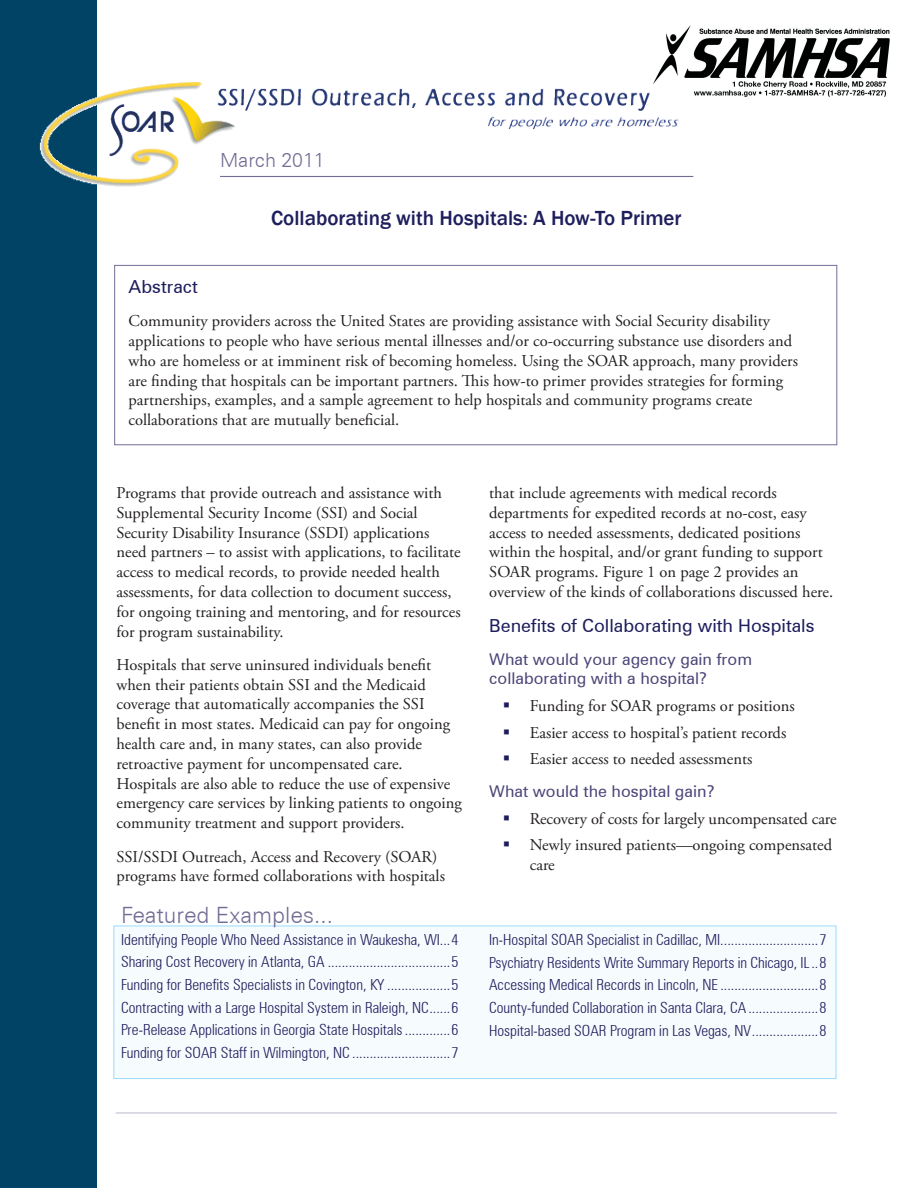
<style>
.page{position:relative;width:918px;height:1188px;background:#fff}
.page>*{position:absolute;margin:0;border:0;box-sizing:border-box;transform-origin:0 0}
.t1{font:300 22.5px "Zurich BT";color:#736d95}
.heading_1{font:500 21px "Franklin Gothic";color:#1f1e5d}
.subheading_1{font:300 19.5px "Zurich BT";color:#736d95}
.heading_2{font:18px "Zurich BT";color:#1f1e5d}
.paragraph_style_1{font:16.5px/19.8px "Adobe Garamond Pro";color:#231f20}
.bulleted_list{font:16.5px/19.8px "Adobe Garamond Pro";color:#231f20}
.subheading_1-2{font:16.2px/19.5px "Zurich BT";color:#4b4678}
.subheading_1-3{font:300 condensed 15.3px "Zurich BT";color:#1f1e5d}
</style>
<div class="page">
<div style="left:114px;top:926px;width:722px;height:153px;background:#f6fbfe"></div>
<div style="left:114px;top:926px;width:722px;height:153px;border:1px solid #9cdcf8"></div>
<hr style="left:116px;top:1112px;width:721px;height:2px;background:#c4c0d3">
<hr style="left:220px;top:176px;width:473px;height:1px;background:#736d95">
<div style="left:0;top:0;width:96px;height:1188px;background:#004365"></div>
<div style="left:114px;top:265px;width:723px;height:180px;border:1px solid #736d95"></div>
<img style="left:654px;top:25px;width:236px;height:72px">
<img style="left:39px;top:81px;width:644px;height:107px">
<p class="subheading_1" style="left:220px;top:148px;width:106px">March 2011</p>
<p class="heading_1" style="left:271px;top:205px;width:412px">Collaborating with Hospitals: A How-To Primer</p>
<p class="heading_2" style="left:129px;top:276px;width:71px">Abstract</p>
<p class="paragraph_style_1" style="left:129px;top:312px;width:671px">Community providers across the United States are providing assistance with Social Security disability applications to people who have serious mental illnesses and/or co-occurring substance use disorders and who are homeless or at imminent risk of becoming homeless. Using the SOAR approach, many providers are finding that hospitals can be important partners. This how-to primer provides strategies for forming partnerships, examples, and a sample agreement to help hospitals and community programs create collaborations that are mutually beneficial.</p>
<p class="paragraph_style_1" style="left:116px;top:483px;width:346px">Programs that provide outreach and assistance with Supplemental Security Income (SSI) and Social Security Disability Insurance (SSDI) applications need partners – to assist with applications, to facilitate access to medical records, to provide needed health assessments, for data collection to document success, for ongoing training and mentoring, and for resources for program sustainability.</p>
<p class="paragraph_style_1" style="left:116px;top:655px;width:347px">Hospitals that serve uninsured individuals benefit when their patients obtain SSI and the Medicaid coverage that automatically accompanies the SSI benefit in most states. Medicaid can pay for ongoing health care and, in many states, can also provide retroactive payment for uncompensated care.<br>Hospitals are also able to reduce the use of expensive emergency care services by linking patients to ongoing community treatment and support providers.</p>
<p class="paragraph_style_1" style="left:116px;top:847px;width:330px">SSI/SSDI Outreach, Access and Recovery (SOAR) programs have formed collaborations with hospitals</p>
<p class="t1" style="left:121px;top:902px;width:213px">Featured Examples...</p>
<p class="subheading_1-3" style="left:121px;top:930px;width:339px">Identifying People Who Need Assistance in Waukesha, WI...4</p>
<p class="subheading_1-3" style="left:121px;top:953px;width:339px">Sharing Cost Recovery in Atlanta, GA ...................................5</p>
<p class="subheading_1-3" style="left:121px;top:975px;width:339px">Funding for Benefits Specialists in Covington, KY ..................5</p>
<p class="subheading_1-3" style="left:121px;top:998px;width:339px">Contracting with a Large Hospital System in Raleigh, NC......6</p>
<p class="subheading_1-3" style="left:121px;top:1021px;width:339px">Pre-Release Applications in Georgia State Hospitals.............6</p>
<p class="subheading_1-3" style="left:121px;top:1043px;width:339px">Funding for SOAR Staff in Wilmington, NC ............................7</p>
<p class="paragraph_style_1" style="left:489px;top:483px;width:345px">that include agreements with medical records departments for expedited records at no-cost, easy access to needed assessments, dedicated positions within the hospital, and/or grant funding to support SOAR programs. Figure 1 on page 2 provides an overview of the kinds of collaborations discussed here.</p>
<p class="heading_2" style="left:489px;top:615px;width:327px">Benefits of Collaborating with Hospitals</p>
<p class="subheading_1-2" style="left:489px;top:649px;width:264px">What would your agency gain from collaborating with a hospital?</p>
<p class="bulleted_list" style="left:530px;top:696px;width:267px">Funding for SOAR programs or positions</p>
<p class="bulleted_list" style="left:530px;top:723px;width:258px">Easier access to hospital’s patient records</p>
<p class="bulleted_list" style="left:530px;top:750px;width:224px">Easier access to needed assessments</p>
<p class="subheading_1-2" style="left:489px;top:781px;width:227px">What would the hospital gain?</p>
<p class="bulleted_list" style="left:530px;top:809px;width:308px">Recovery of costs for largely uncompensated care</p>
<p class="bulleted_list" style="left:530px;top:836px;width:304px">Newly insured patients—ongoing compensated care</p>
<p class="subheading_1-3" style="left:489px;top:930px;width:339px">In-Hospital SOAR Specialist in Cadillac, MI............................7</p>
<p class="subheading_1-3" style="left:489px;top:953px;width:339px">Psychiatry Residents Write Summary Reports in Chicago, IL..8</p>
<p class="subheading_1-3" style="left:489px;top:976px;width:339px">Accessing Medical Records in Lincoln, NE ............................8</p>
<p class="subheading_1-3" style="left:489px;top:998px;width:339px">County-funded Collaboration in Santa Clara, CA....................8</p>
<p class="subheading_1-3" style="left:489px;top:1021px;width:339px">Hospital-based SOAR Program in Las Vegas, NV...................8</p>
</div>
